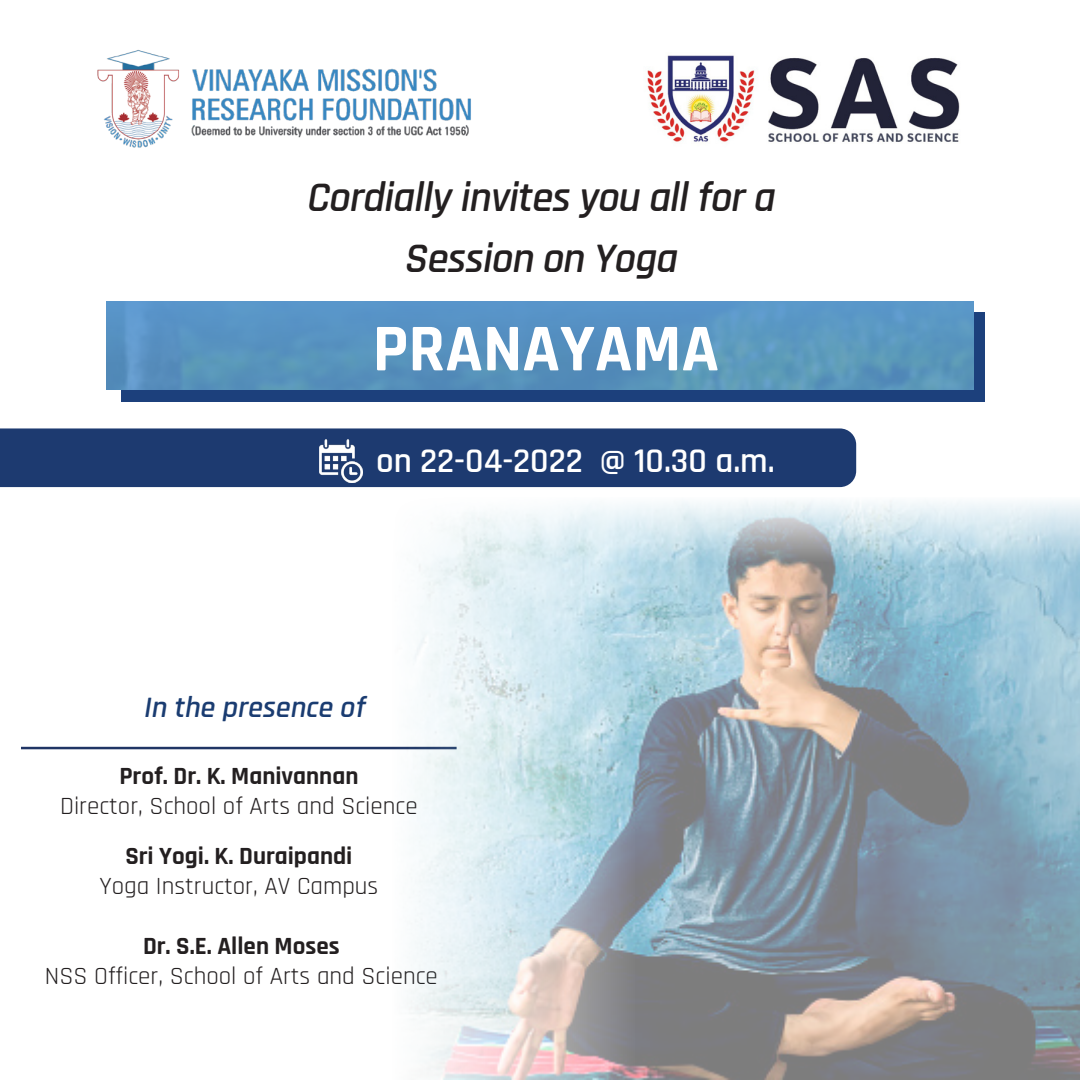
<style>
.page{position:relative;width:1080px;height:1080px;background:#fff}
.page>*{position:absolute;margin:0;border:0;box-sizing:border-box;transform-origin:0 0}
.t1{font:700 67.5px "Rajdhani";color:#fff}
.t2{font:italic 600 42.5px "Rajdhani";color:#231f20}
.t3{font:600 35px "Rajdhani";color:#fff}
.t4{font:italic 600 30px "Rajdhani";color:#1a3c71}
.t5{font:25px/30px "Rajdhani";color:#231f20;text-align:center}
.t6{font:700 25px "Rajdhani";color:#231f20}
.s1{font-weight:700}
</style>
<div class="page">
<div style="left:121px;top:312px;width:864px;height:90px;background:#1c407c"></div>
<img style="left:106px;top:302px;width:868px;height:88px">
<div style="left:0;top:428px;width:856px;height:59px;background:#1d3a70"></div>
<img style="left:320px;top:440px;width:43px;height:43px">
<hr style="left:21px;top:747px;width:436px;height:2px;background:#203565">
<img style="left:647px;top:55px;width:313px;height:88px">
<img style="left:97px;top:50px;width:374px;height:97px">
<img style="left:275px;top:501px;width:805px;height:579px">
<p class="t2" style="left:306px;top:172px;width:479px">Cordially invites you allfora</p>
<p class="t2" style="left:404px;top:233px;width:283px">Session on Yoga</p>
<p class="t1" style="left:373px;top:308px;width:348px">PRANAYAMA</p>
<p class="t3" style="left:376px;top:440px;width:400px">on 22-04-2022 @ 10.30 a.m.</p>
<p class="t4" style="left:143px;top:690px;width:229px">In the presence of</p>
<p class="t5" style="left:60px;top:762px;width:359px"><span class="s1">Prof. Dr. K. Manivannan<br></span>Director, School of Arts and Science</p>
<p class="t6" style="left:125px;top:841px;width:229px">Sri Yogi. K. Duraipandi</p>
<p class="t5" style="left:99px;top:872px;width:281px">Yoga Instructor, AV Campus</p>
<p class="t6" style="left:143px;top:931px;width:198px">Dr. S.E. Allen Moses</p>
<p class="t5" style="left:45px;top:962px;width:394px">NSS Officer, School of Arts and Science</p>
</div>
